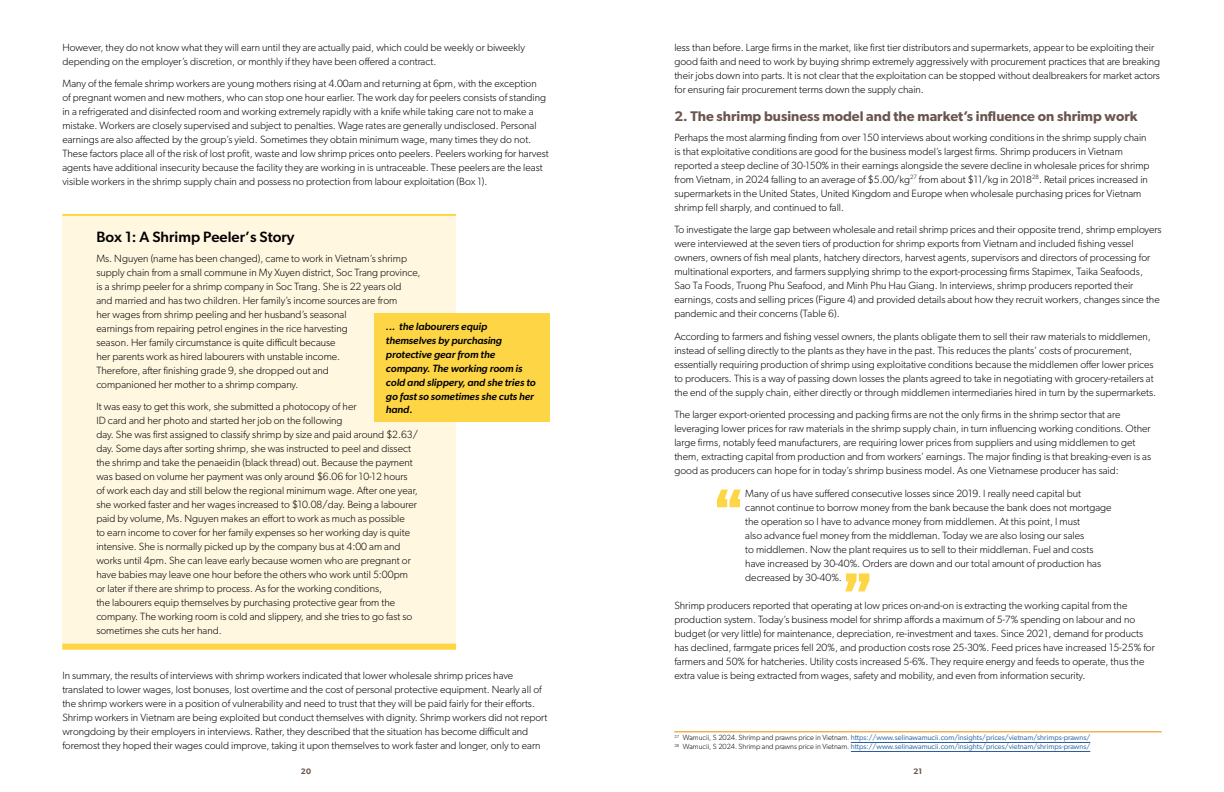
<style>
.page{position:relative;width:1224px;height:792px;background:#fff}
.page>*{position:absolute;margin:0;border:0;box-sizing:border-box;transform-origin:0 0}
.t1{font:500 15px "Gibson";color:#000}
.t2{font:600 14px "Gibson";color:#6a544e}
.t3{font:300 10.5px/14px "Gibson";color:#000}
.t4{font:italic 500 10.5px/14px "Gibson";color:#000}
.t5{font:600 8px "Gibson";color:#6a544e}
.t6{font:7.5px/9px "Gibson";color:#275b9b}
.s1{font-weight:300;color:#000}
</style>
<div class="page">
<div style="left:62px;top:215px;width:394px;height:434px;background:#fff7e0"></div>
<div style="left:375px;top:313px;width:175px;height:108px;background:#fed544"></div>
<hr style="left:62px;top:214px;width:394px;height:2px;background:#fed544">
<div style="left:62px;top:644px;width:394px;height:6px;background:#fed544"></div>
<svg style="left:845px;top:573px;width:24px;height:18px"></svg>
<svg style="left:717px;top:490px;width:24px;height:17px"></svg>
<hr style="left:674px;top:732px;width:488px;height:1px;background:#ed8900">
<hr style="left:851px;top:742px;width:239px;height:1px;background:#275b9b">
<hr style="left:851px;top:751px;width:239px;height:1px;background:#275b9b">
<p class="t3" style="left:62px;top:40px;width:464px">However, they do not know what they will earn until they are actually paid, which could be weekly or biweekly depending on the employer’s discretion, or monthly if they have been offered a contract.</p>
<p class="t3" style="left:62px;top:77px;width:488px">Many of the female shrimp workers are young mothers rising at 4.00am and returning at 6pm, with the exception<br>of pregnant women and new mothers, who can stop one hour earlier. The work day for peelers consists of standing in a refrigerated and disinfected room and working extremely rapidly with a knife while taking care not to make a mistake. Workers are closely supervised and subject to penalties. Wage rates are generally undisclosed. Personal earnings are also affected by the group’s yield. Sometimes they obtain minimum wage, many times they do not.<br>These factors place all of the risk of lost profit, waste and low shrimp prices onto peelers. Peelers working for harvest agents have additional insecurity because the facility they are working in is untraceable. These peelers are the least visible workers in the shrimp supply chain and possess no protection from labour exploitation (Box 1).</p>
<h1 class="t1" style="left:96px;top:228px;width:200px">Box 1: A Shrimp Peeler’s Story</h1>
<p class="t3" style="left:96px;top:251px;width:326px">Ms. Nguyen (name has been changed), came to work in Vietnam’s shrimp supply chain from a small commune in My Xuyen district, Soc Trang province, is a shrimp peeler for a shrimp company in Soc Trang. She is 22 years old<br>and married and has two children. Her family’s income sources are from<br>her wages from shrimp peeling and her husband’s seasonal<br>earnings from repairing petrol engines in the rice harvesting<br>season. Her family circumstance is quite difficult because<br>her parents work as hired labourers with unstable income.<br>Therefore, after finishing grade 9, she dropped out and<br>companioned her mother to a shrimp company.</p>
<p class="t3" style="left:96px;top:399px;width:323px">It was easy to get this work, she submitted a photocopy of her<br>ID card and her photo and started her job on the following<br>day. She was first assigned to classify shrimp by size and paid around $2.63/ day. Some days after sorting shrimp, she was instructed to peel and dissect the shrimp and take the penaeidin (black thread) out. Because the payment was based on volume her payment was only around $6.06 for 10-12 hours of work each day and still below the regional minimum wage. After one year, she worked faster and her wages increased to $10.08/day. Being a labourer paid by volume, Ms. Nguyen makes an effort to work as much as possible<br>to earn income to cover for her family expenses so her working day is quite intensive. She is normally picked up by the company bus at 4:00 am and works until 4pm. She can leave early because women who are pregnant or have babies may leave one hour before the others who work until 5:00pm or later if there are shrimp to process. As for the working conditions,<br>the labourers equip themselves by purchasing protective gear from the company. The working room is cold and slippery, and she tries to go fast so sometimes she cuts her hand.</p>
<p class="t4" style="left:386px;top:319px;width:151px">... the labourers equip themselves by purchasing protective gear from the company. The working room is cold and slippery, and she tries to go fast so sometimes she cuts her hand.</p>
<p class="t3" style="left:62px;top:668px;width:487px">In summary, the results of interviews with shrimp workers indicated that lower wholesale shrimp prices have translated to lower wages, lost bonuses, lost overtime and the cost of personal protective equipment. Nearly all of the shrimp workers were in a position of vulnerability and need to trust that they will be paid fairly for their efforts.<br>Shrimp workers in Vietnam are being exploited but conduct themselves with dignity. Shrimp workers did not report wrongdoing by their employers in interviews. Rather, they described that the situation has become difficult and foremost they hoped their wages could improve, taking it upon themselves to work faster and longer, only to earn</p>
<p class="t3" style="left:674px;top:40px;width:487px">less than before. Large firms in the market, like first tier distributors and supermarkets, appear to be exploiting their good faith and need to work by buying shrimp extremely aggressively with procurement practices that are breaking their jobs down into parts. It is not clear that the exploitation can be stopped without dealbreakers for market actors for ensuring fair procurement terms down the supply chain.</p>
<h2 class="t2" style="left:674px;top:108px;width:465px">2. The shrimp business model and the market’s influence on shrimp work</h2>
<p class="t3" style="left:674px;top:130px;width:477px">Perhaps the most alarming finding from over 150 interviews about working conditions in the shrimp supply chain is that exploitative conditions are good for the business model’s largest firms. Shrimp producers in Vietnam reported a steep decline of 30-150% in their earnings alongside the severe decline in wholesale prices for shrimp from Vietnam, in 2024 falling to an average of $5.00/kg<sup>27</sup> from about $11/kg in 2018<sup>28</sup>. Retail prices increased in supermarkets in the United States, United Kingdom and Europe when wholesale purchasing prices for Vietnam shrimp fell sharply, and continued to fall.</p>
<p class="t3" style="left:674px;top:222px;width:489px">To investigate the large gap between wholesale and retail shrimp prices and their opposite trend, shrimp employers were interviewed at the seven tiers of production for shrimp exports from Vietnam and included fishing vessel owners, owners of fish meal plants, hatchery directors, harvest agents, supervisors and directors of processing for multinational exporters, and farmers supplying shrimp to the export-processing firms Stapimex, Taika Seafoods, Sao Ta Foods, Truong Phu Seafood, and Minh Phu Hau Giang. In interviews, shrimp producers reported their earnings, costs and selling prices (Figure 4) and provided details about how they recruit workers, changes since the pandemic and their concerns (Table 6).</p>
<p class="t3" style="left:674px;top:329px;width:483px">According to farmers and fishing vessel owners, the plants obligate them to sell their raw materials to middlemen, instead of selling directly to the plants as they have in the past. This reduces the plants’ costs of procurement, essentially requiring production of shrimp using exploitative conditions because the middlemen offer lower prices to producers. This is a way of passing down losses the plants agreed to take in negotiating with grocery-retailers at the end of the supply chain, either directly or through middlemen intermediaries hired in turn by the supermarkets.</p>
<p class="t3" style="left:674px;top:407px;width:478px">The larger export-oriented processing and packing firms are not the only firms in the shrimp sector that are leveraging lower prices for raw materials in the shrimp supply chain, in turn influencing working conditions. Other large firms, notably feed manufacturers, are requiring lower prices from suppliers and using middlemen to get them, extracting capital from production and from workers’ earnings. The major finding is that breaking-even is as good as producers can hope for in today’s shrimp business model. As one Vietnamese producer has said:</p>
<p class="t3" style="left:745px;top:486px;width:368px">Many of us have suffered consecutive losses since 2019. I really need capital but cannot continue to borrow money from the bank because the bank does not mortgage the operation so I have to advance money from middlemen. At this point, I must<br>also advance fuel money from the middleman. Today we are also losing our sales<br>to middlemen. Now the plant requires us to sell to their middleman. Fuel and costs have increased by 30-40%. Orders are down and our total amount of production has decreased by 30-40%.</p>
<p class="t3" style="left:674px;top:598px;width:482px">Shrimp producers reported that operating at low prices on-and-on is extracting the working capital from the production system. Today’s business model for shrimp affords a maximum of 5-7% spending on labour and no budget (or very little) for maintenance, depreciation, re-investment and taxes. Since 2021, demand for products has declined, farmgate prices fell 20%, and production costs rose 25-30%. Feed prices have increased 15-25% for farmers and 50% for hatcheries. Utility costs increased 5-6%. They require energy and feeds to operate, thus the extra value is being extracted from wages, safety and mobility, and even from information security.</p>
<p class="t6" style="left:674px;top:733px;width:417px"><sup>27</sup> <span class="s1">Wamucii, S 2024. Shrimp and prawns price in Vietnam.</span> https://www.selinawamucii.com/insights/prices/vietnam/shrimps-prawns/<br><sup>28</sup> <span class="s1">Wamucii, S 2024. Shrimp and prawns price in Vietnam.</span> https://www.selinawamucii.com/insights/prices/vietnam/shrimps-prawns/</p>
<p class="t5" style="left:301px;top:766px;width:12px">20</p>
<p class="t5" style="left:914px;top:766px;width:10px">21</p>
</div>
